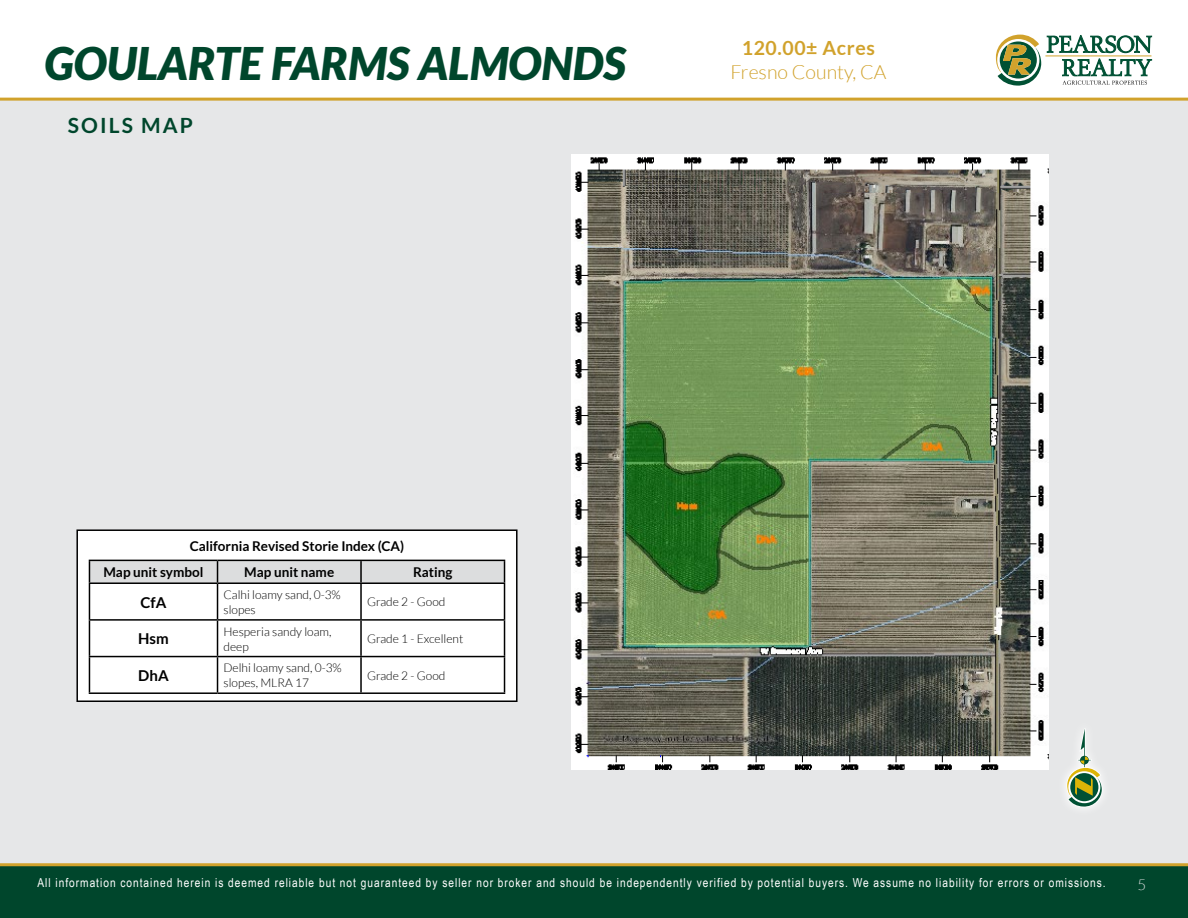
<style>
.page{position:relative;width:1188px;height:918px;background:#fff}
.page>*{position:absolute;margin:0;border:0;box-sizing:border-box;transform-origin:0 0}
.t1{font:italic 900 45px "Lato";color:#00462c}
.t2{font:700 21px "Lato";letter-spacing:.1em;color:#00462c}
.t3{font:300 19.5px "Lato";color:#d1a22c}
.t4{font:700 19.5px "Lato";letter-spacing:.03em;color:#d1a22c}
.t5{font:700 15px "Lato";color:#000}
.t6{font:300 15px "Lato";color:#dcddde}
.t7{font:700 13.5px/25.8px "Lato";color:#000}
.t8{font:12.3px "Arial Narrow";letter-spacing:.08em;color:#fff}
.t9{font:300 12px/15px "Lato";color:#000}
</style>
<div class="page">
<div style="left:0;top:99px;width:1188px;height:765px;background:#e6e7e8"></div>
<img style="left:572px;top:154px;width:476px;height:616px">
<div style="left:77px;top:530px;width:440px;height:171px;background:#fff"></div>
<svg style="left:89px;top:559px;width:416px;height:133px"></svg>
<hr style="left:89px;top:584px;width:1px;height:35px;background:#000">
<hr style="left:217px;top:584px;width:1px;height:35px;background:#000">
<hr style="left:360px;top:584px;width:2px;height:35px;background:#000">
<hr style="left:504px;top:584px;width:1px;height:35px;background:#000">
<hr style="left:89px;top:619px;width:129px;height:2px;background:#000">
<hr style="left:89px;top:621px;width:1px;height:35px;background:#000">
<hr style="left:218px;top:619px;width:143px;height:2px;background:#000">
<hr style="left:217px;top:621px;width:1px;height:35px;background:#000">
<hr style="left:361px;top:619px;width:144px;height:2px;background:#000">
<hr style="left:360px;top:621px;width:2px;height:35px;background:#000">
<hr style="left:504px;top:621px;width:1px;height:35px;background:#000">
<hr style="left:89px;top:656px;width:129px;height:1px;background:#000">
<hr style="left:89px;top:657px;width:1px;height:35px;background:#000">
<hr style="left:218px;top:656px;width:143px;height:1px;background:#000">
<hr style="left:217px;top:657px;width:1px;height:35px;background:#000">
<hr style="left:361px;top:656px;width:144px;height:1px;background:#000">
<hr style="left:360px;top:657px;width:2px;height:35px;background:#000">
<hr style="left:504px;top:657px;width:1px;height:35px;background:#000">
<hr style="left:89px;top:692px;width:129px;height:2px;background:#000">
<hr style="left:218px;top:692px;width:143px;height:2px;background:#000">
<hr style="left:361px;top:692px;width:144px;height:2px;background:#000">
<svg style="left:89px;top:560px;width:416px;height:22px;background:#cdcecf"></svg>
<hr style="left:89px;top:582px;width:129px;height:2px;background:#000">
<hr style="left:218px;top:582px;width:143px;height:2px;background:#000">
<hr style="left:361px;top:582px;width:144px;height:2px;background:#000">
<div style="left:76px;top:529px;width:442px;height:173px;border:2px solid #000"></div>
<svg style="left:996px;top:35px;width:156px;height:51px"></svg>
<div style="left:0;top:864px;width:1188px;height:54px;background:#00462c"></div>
<hr style="left:0;top:863px;width:1188px;height:3px;background:#d1a22c">
<hr style="left:0;top:98px;width:1188px;height:3px;background:#d1a22c">
<svg style="left:1066px;top:728px;width:37px;height:79px"></svg>
<h1 class="t1" style="left:44px;top:37px;width:583px">GOULARTE FARMS ALMONDS</h1>
<h2 class="t2" style="left:68px;top:114px;width:127px">SOILS MAP</h2>
<h3 class="t4" style="left:742px;top:36px;width:135px">120.00± Acres</h3>
<h3 class="t3" style="left:730px;top:61px;width:157px">Fresno County, CA</h3>
<p class="t7" style="left:103px;top:533px;width:302px;text-indent:86px">California Revised Storie Index (CA)<br>Map unit symbol</p>
<p class="t7" style="left:244px;top:559px;width:91px">Map unit name</p>
<p class="t7" style="left:413px;top:559px;width:41px">Rating</p>
<p class="t5" style="left:141px;top:594px;width:27px">CfA</p>
<p class="t9" style="left:224px;top:587px;width:119px">Calhi loamy sand, 0-3% slopes</p>
<p class="t9" style="left:367px;top:595px;width:80px">Grade 2 - Good</p>
<p class="t5" style="left:138px;top:630px;width:32px">Hsm</p>
<p class="t9" style="left:224px;top:624px;width:109px">Hesperia sandy loam, deep</p>
<p class="t9" style="left:367px;top:631px;width:98px">Grade 1 - Excellent</p>
<p class="t5" style="left:138px;top:667px;width:32px">DhA</p>
<p class="t9" style="left:224px;top:660px;width:120px">Delhi loamy sand, 0-3% slopes, MLRA 17</p>
<p class="t9" style="left:367px;top:668px;width:80px">Grade 2 - Good</p>
<p class="t8" style="left:38px;top:873px;width:1070px">All information contained herein is deemed reliable but not guaranteed by seller nor broker and should be independently verified by potential buyers. We assume no liability for errors or omissions.</p>
<p class="t6" style="left:1138px;top:876px;width:10px">5</p>
</div>
